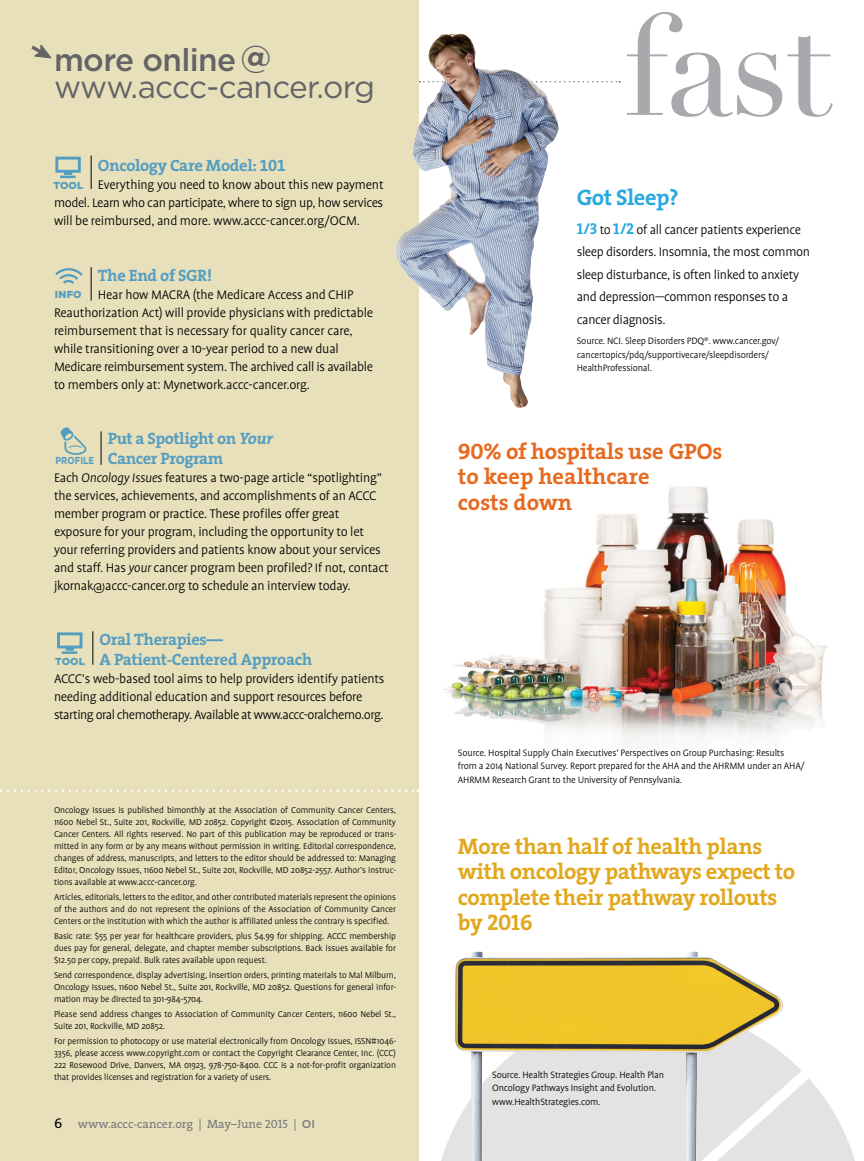
<style>
.page{position:relative;width:864px;height:1161px;background:#fff}
.page>*{position:absolute;margin:0;border:0;box-sizing:border-box;transform-origin:0 0}
.t1{font:141px "Didot";color:#a7a9ac}
.t2{font:31.5px/27px "Gotham HTF";letter-spacing:-.025em;color:#636466}
.t3{font:700 22.5px/25.5px "The Serif";letter-spacing:-.02em;color:#e1a81d}
.t4{font:700 22.5px/25.5px "The Serif";color:#e66a1f}
.t5{font:700 22.5px "The Serif";letter-spacing:-.02em;color:#2aa8e0}
.t6{font:22.5px "The Serif Bold Caps";color:#e1a81d}
.t7{font:700 16.5px/19.5px "The Serif";letter-spacing:-.02em;color:#539dc1}
.t8{font:300 14.25px/18px "Profile";letter-spacing:-.02em;color:#000}
.t9{font:14.25px "The Serif Caps";color:#000}
.t10{font:12px "The Serif";color:#77787b}
.t11{font:300 10.5px/13.5px "Profile";letter-spacing:-.015em;color:#000}
.t12{font:900 10.2px "Gotham HTF";letter-spacing:.005em;color:#539dc1}
.t13{font:700 10.2px "Gotham HTF";letter-spacing:-.005em;color:#539dc1;scale:.85 1}
.t14{font:300 9.75px/12px "Profile";letter-spacing:-.01em;color:#000;text-align:justify}
.s1{font-weight:500}
.s2{font-weight:700}
.s3{font-family:"The Serif Bold Expert";font-weight:400}
.s4{font-style:italic}
.s5{font-family:"The Serif Caps"}
.s6{font-family:"Gotham HTF";font-weight:500;font-size:11.25px}
.s7{font-family:"The Serif Bold Caps";font-weight:400;font-size:15.75px;color:#2aa8e0}
.s8{font-family:"The Serif Bold Caps";font-weight:400}
.s9{font-family:"The Serif";font-weight:700}
</style>
<div class="page">
<svg style="left:559px;top:81px;width:61px;height:1px"></svg>
<svg style="left:418px;top:982px;width:437px;height:179px"></svg>
<svg style="left:783px;top:1054px;width:43px;height:107px"></svg>
<div style="left:0;top:0;width:418px;height:1161px;background:#e8e0bb"></div>
<img style="left:443px;top:486px;width:384px;height:262px">
<img style="left:395px;top:34px;width:164px;height:375px">
<img style="left:454px;top:951px;width:329px;height:210px">
<hr style="left:91px;top:156px;width:1px;height:33px;background:#000">
<div style="left:55px;top:157px;width:26px;height:16px;border:3px solid #539dc1"></div>
<svg style="left:60px;top:172px;width:16px;height:6px"></svg>
<svg style="left:55px;top:268px;width:28px;height:16px"></svg>
<hr style="left:91px;top:267px;width:1px;height:34px;background:#000">
<svg style="left:61px;top:427px;width:26px;height:28px"></svg>
<hr style="left:101px;top:431px;width:1px;height:34px;background:#000">
<hr style="left:93px;top:631px;width:1px;height:34px;background:#000">
<div style="left:57px;top:632px;width:25px;height:16px;border:3px solid #539dc1"></div>
<svg style="left:66px;top:648px;width:8px;height:3px"></svg>
<hr style="left:62px;top:651px;width:15px;height:3px;background:#539dc1">
<svg style="left:0;top:790px;width:418px;height:2px"></svg>
<svg style="left:31px;top:44px;width:21px;height:15px"></svg>
<h2 class="t2" style="left:54px;top:46px;width:323px"><span class="s1">more online</span> <span class="s2">@ </span>www.accc-cancer.org</h2>
<h3 class="t7" style="left:98px;top:156px;width:190px">Oncology Care Model: <span class="s3">101</span></h3>
<h3 class="t8" style="left:54px;top:176px;width:331px;text-align:justify;text-indent:44px">Everything you need to know about this new payment model. Learn who can participate, where to sign up, how services will be reimbursed, and more. www.accc-cancer.org/OCM.</h3>
<p class="t12" style="left:53px;top:179px;width:31px">TOOL</p>
<h3 class="t7" style="left:98px;top:265px;width:116px">The End of SGR!</h3>
<p class="t8" style="left:54px;top:286px;width:321px;text-indent:44px">Hear how MACRA (the Medicare Access and CHIP Reauthorization Act) will provide physicians with predictable reimbursement that is necessary for quality cancer care, while transitioning over a 10-year period to a new dual Medicare reimbursement system. The archived call is available to members only at: Mynetwork.accc-cancer.org.</p>
<p class="t12" style="left:55px;top:289px;width:28px">INFO</p>
<h3 class="t7" style="left:108px;top:429px;width:167px">Put a Spotlight on <span class="s4">Your<br></span>Cancer Program</h3>
<p class="t8" style="left:54px;top:469px;width:336px">Each <span class="s4">Oncology Issues</span> features a two-page article “spotlighting” the services, achievements, and accomplishments of an ACCC member program or practice. These profiles offer great exposure for your program, including the opportunity to let your referring providers and patients know about your services and staff. Has <span class="s4">your</span> cancer program been profiled? If not, contact jkornak@accc-cancer.org to schedule an interview today.</p>
<p class="t13" style="left:56px;top:455px;width:47px">PROFILE</p>
<h3 class="t7" style="left:100px;top:630px;width:214px">Oral Therapies—<br>A Patient-Centered Approach</h3>
<h3 class="t8" style="left:54px;top:670px;width:332px">ACCC’s web-based tool aims to help providers identify patients needing additional education and support resources before starting oral chemotherapy. Available at www.accc-oralchemo.org.</h3>
<p class="t12" style="left:55px;top:655px;width:31px">TOOL</p>
<p class="t14" style="left:54px;top:804px;width:344px">Oncology Issues is published bimonthly at the Association of Community Cancer Centers, 11600 Nebel St., Suite 201, Rockville, MD 20852. Copyright ©2015. Association of Community Cancer Centers. All rights reserved. No part of this publication may be reproduced or trans&shy;mitted in any form or by any means without permission in writing. Editorial correspondence, changes of address, manuscripts, and letters to the editor should be addressed to: Managing Editor, Oncology Issues, 11600 Nebel St., Suite 201, Rockville, MD 20852-2557. Author’s instruc&shy;tions available at www.accc-cancer.org.</p>
<p class="t14" style="left:54px;top:891px;width:344px">Articles, editorials, letters to the editor, and other contributed materials represent the opinions of the authors and do not represent the opinions of the Association of Community Cancer Centers or the institution with which the author is affiliated unless the contrary is specified.</p>
<p class="t14" style="left:54px;top:930px;width:344px">Basic rate: $55 per year for healthcare providers, plus $4.99 for shipping. ACCC membership dues pay for general, delegate, and chapter member subscriptions. Back issues available for $12.50 per copy, prepaid. Bulk rates available upon request.</p>
<p class="t14" style="left:54px;top:969px;width:344px">Send correspondence, display advertising, insertion orders, printing materials to Mal Milburn, Oncology Issues, 11600 Nebel St., Suite 201, Rockville, MD 20852. Questions for general infor&shy;mation may be directed to 301-984-5704.</p>
<p class="t14" style="left:54px;top:1008px;width:343px">Please send address changes to Association of Community Cancer Centers, 11600 Nebel St.,<br>Suite 201, Rockville, MD 20852.</p>
<p class="t14" style="left:54px;top:1035px;width:344px">For permission to photocopy or use material electronically from Oncology Issues, ISSN#1046- 3356, please access www.copyright.com or contact the Copyright Clearance Center, Inc. (CCC)<br>222 Rosewood Drive, Danvers, MA 01923, 978-750-8400. CCC is a not-for-profit organization that provides licenses and registration for a variety of users.</p>
<h3 class="t9" style="left:54px;top:1111px;width:10px">6</h3>
<p class="t10" style="left:78px;top:1114px;width:239px">www.accc-cancer.org | May–June <span class="s5">2015</span> | <span class="s6">OI</span></p>
<h1 class="t1" style="left:623px;top:-19px;width:211px">fast</h1>
<h3 class="t5" style="left:577px;top:179px;width:104px">Got Sleep?</h3>
<h3 class="t8" style="left:577px;top:218px;width:235px;line-height:22.5px"><span class="s7">1/3</span> to <span class="s7">1/2</span> of all cancer patients experience sleep disorders. Insomnia, the most common sleep disturbance, is often linked to anxiety and depression—common responses to a cancer diagnosis.</h3>
<p class="t11" style="left:577px;top:334px;width:204px">Source. NCI. Sleep Disorders PDQ<sup>®</sup>. www.cancer.gov/ cancertopics/pdq/supportivecare/sleepdisorders/<br>HealthProfessional.</p>
<h3 class="t4" style="left:458px;top:438px;width:266px"><span class="s8">90</span>% of hospitals use GPOs to keep healthcare<br>costs down</h3>
<p class="t11" style="left:458px;top:746px;width:348px">Source. Hospital Supply Chain Executives’ Perspectives on Group Purchasing: Results from a 2014 National Survey. Report prepared for the AHA and the AHRMM under an AHA/<br>AHRMM Research Grant to the University of Pennsylvania.</p>
<h3 class="t3" style="left:458px;top:833px;width:339px">More than half of health plans with oncology pathways expect to complete their pathway rollouts</h3>
<h3 class="t6" style="left:458px;top:904px;width:76px"><span class="s9">by</span> 2016</h3>
<p class="t11" style="left:492px;top:1068px;width:173px">Source. Health Strategies Group. Health Plan<br>Oncology Pathways Insight and Evolution. www.HealthStrategies.com.</p>
</div>
